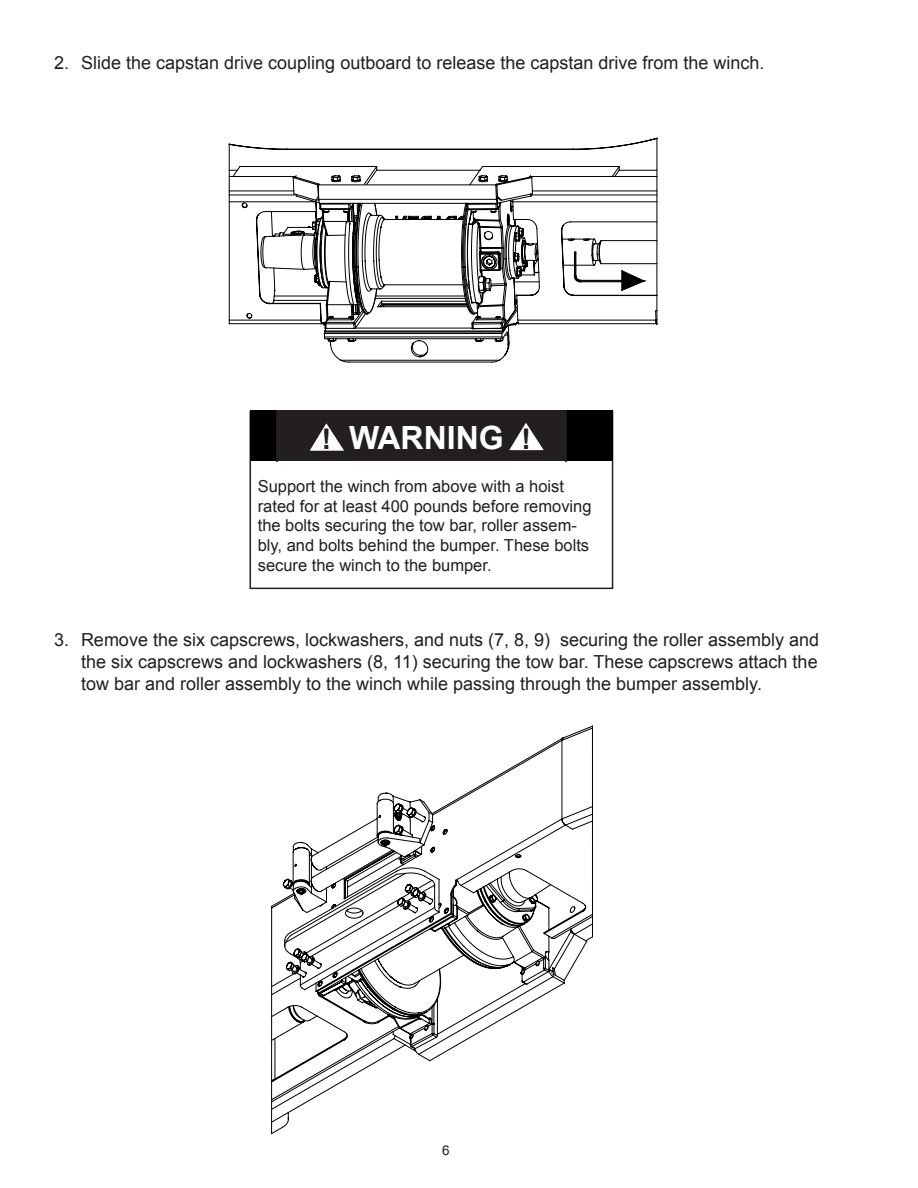
<style>
.page{position:relative;width:918px;height:1188px;background:#fff}
.page>*{position:absolute;margin:0;border:0;box-sizing:border-box;transform-origin:0 0}
.t1{font:700 31.95px "Arial";color:#fff}
.t2{font:18px/21.6px "Arial";color:#231f20;text-align:justify}
.t3{font:16.5px/19.8px "Arial";color:#231f20}
.t4{font:13.5px "Arial";color:#231f20}
.s1{font-size:28.5px;color:#231f20}
</style>
<div class="page">
<svg style="left:228px;top:148px;width:430px;height:215px"></svg>
<svg style="left:259px;top:175px;width:399px;height:166px"></svg>
<div style="left:250px;top:411px;width:363px;height:178px;border:2px solid #231f20"></div>
<div style="left:250px;top:411px;width:363px;height:50px;background:#000"></div>
<svg style="left:276px;top:411px;width:291px;height:50px;background:#312d2e"></svg>
<svg style="left:271px;top:726px;width:322px;height:408px"></svg>
<svg style="left:283px;top:804px;width:271px;height:235px"></svg>
<svg style="left:286px;top:803px;width:128px;height:167px"></svg>
<p class="t2" style="left:54px;top:52px;width:712px">2. Slide the capstan drive coupling outboard to release the capstan drive from the winch.</p>
<p class="t1" style="left:322px;top:417px;width:211px"><span class="s1">!</span> WARNING <span class="s1">!</span></p>
<p class="t3" style="left:258px;top:476px;width:335px">Support the winch from above with a hoist rated for at least 400 pounds before removing the bolts securing the tow bar, roller assem&shy;bly, and bolts behind the bumper. These bolts secure the winch to the bumper.</p>
<p class="t2" style="left:81px;top:629px;width:740px;text-indent:-27px">3. Remove the six capscrews, lockwashers, and nuts (7, 8, 9) securing the roller assembly and the six capscrews and lockwashers (8, 11) securing the tow bar. These capscrews attach the tow bar and roller assembly to the winch while passing through the bumper assembly.</p>
<p class="t4" style="left:442px;top:1142px;width:9px">6</p>
</div>
